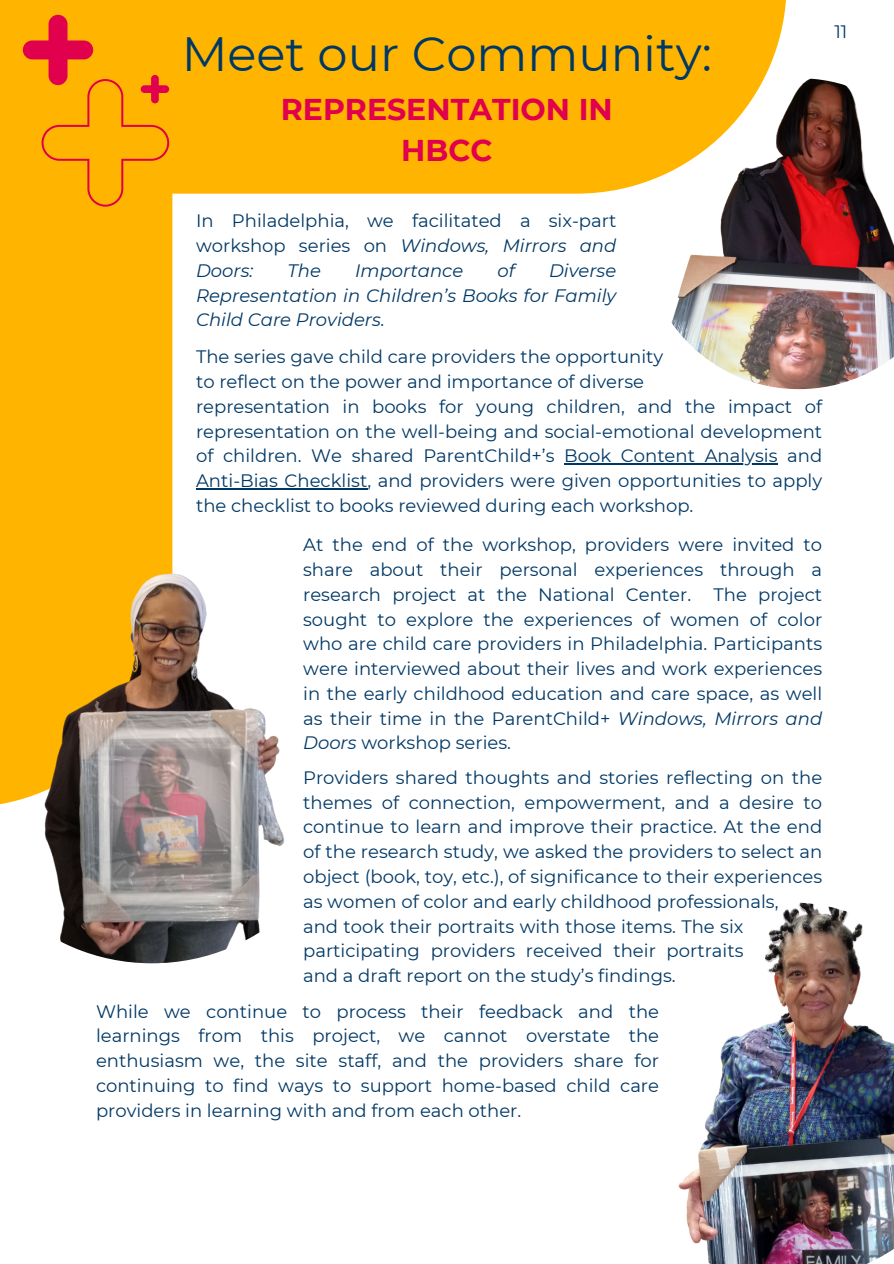
<style>
.page{position:relative;width:894px;height:1264px;background:#fff}
.page>*{position:absolute;margin:0;border:0;box-sizing:border-box;transform-origin:0 0}
.t1{font:48px "Montserrat";color:#003865}
.t2{font:700 30px/41.7px "Montserrat";color:#e0004d;text-align:center}
.t3{font:18px/24.8px "Montserrat";color:#003865;text-align:justify}
.t4{font:italic 18px/24.8px "Montserrat";color:#003865;text-align:justify}
.s1{font-style:italic}
</style>
<div class="page">
<svg style="left:0;top:0;width:786px;height:558px"></svg>
<img style="left:643px;top:78px;width:250px;height:311px">
<svg style="left:23px;top:15px;width:146px;height:191px;background:#fb9e09"></svg>
<img style="left:0;top:558px;width:285px;height:405px">
<img style="left:678px;top:902px;width:215px;height:361px">
<hr style="left:564px;top:463px;width:213px;height:1px;background:#003865">
<hr style="left:196px;top:488px;width:171px;height:1px;background:#003865">
<h1 class="t1" style="left:182px;top:25px;width:531px">Meet our Community:</h1>
<h2 class="t2" style="left:281px;top:88px;width:333px">REPRESENTATION IN<br>HBCC</h2>
<p class="t3" style="left:834px;top:20px;width:14px">11</p>
<p class="t3" style="left:196px;top:208px;width:421px">In Philadelphia, we facilitated a six-part workshop series on <span class="s1">Windows, Mirrors and Doors:</span></p>
<p class="t4" style="left:287px;top:258px;width:35px">The</p>
<p class="t4" style="left:355px;top:258px;width:109px">Importance</p>
<p class="t4" style="left:497px;top:258px;width:19px">of</p>
<p class="t4" style="left:196px;top:258px;width:421px;text-indent:353px">Diverse Representation in Children’s Books for Family Child Care Providers.</p>
<p class="t3" style="left:196px;top:344px;width:468px">The series gave child care providers the opportunity</p>
<p class="t3" style="left:196px;top:369px;width:449px">to reflect on the power and importance of diverse</p>
<p class="t3" style="left:196px;top:394px;width:627px">representation in books for young children, and the impact of representation on the well-being and social-emotional development of children. We shared ParentChild+’s</p>
<p class="t3" style="left:196px;top:443px;width:627px;text-indent:368px">Book Content Analysis and Anti-Bias Checklist, and providers were given opportunities to apply the checklist to books reviewed during each workshop.</p>
<p class="t3" style="left:303px;top:532px;width:520px">At the end of the workshop, providers were invited to share about their personal experiences through a research project at the National Center. The project sought to explore the experiences of women of color who are child care providers in Philadelphia. Participants were interviewed about their lives and work experiences in the early childhood education and care space, as well as their time in the ParentChild+ <span class="s1">Windows, Mirrors and Doors</span> workshop series.</p>
<p class="t3" style="left:303px;top:765px;width:520px">Providers shared thoughts and stories reflecting on the themes of connection, empowerment, and a desire to continue to learn and improve their practice. At the end of the research study, we asked the providers to select an object (book, toy, etc.), of significance to their experiences as women of color and early childhood professionals,</p>
<p class="t3" style="left:303px;top:913px;width:441px">and took their portraits with those items. The six participating providers received their portraits and a draft report on the study’s findings.</p>
<p class="t3" style="left:96px;top:998px;width:564px">While we continue to process their feedback and the learnings from this project, we cannot overstate the enthusiasm we, the site staff, and the providers share for continuing to find ways to support home-based child care providers in learning with and from each other.</p>
</div>
